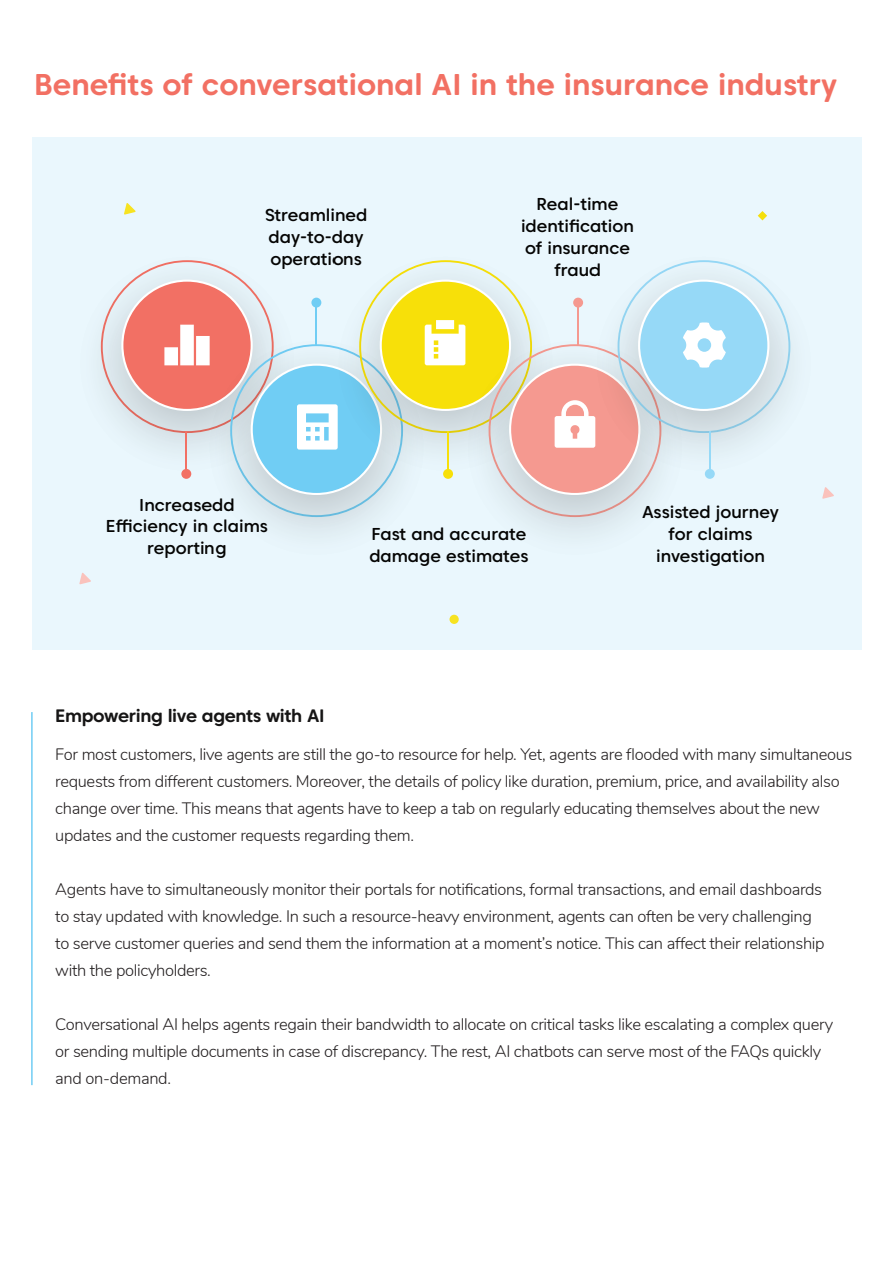
<style>
.page{position:relative;width:893px;height:1263px;background:#fff}
.page>*{position:absolute;margin:0;border:0;box-sizing:border-box;transform-origin:0 0}
.t1{font:700 30px "Caros Soft";color:#f27063}
.t2{font:700 18px "Caros Soft";letter-spacing:-.02em;color:#161515}
.t3{font:500 17.25px/21.9px "Caros Soft";color:#050504;text-align:center}
.t4{font:300 16.5px/27px "Nunito";letter-spacing:-.02em;color:#231f20}
</style>
<div class="page">
<hr style="left:31px;top:712px;width:2px;height:373px;background:#70cdf4">
<div style="left:32px;top:137px;width:829px;height:513px;background:#eaf7fd"></div>
<svg style="left:124px;top:203px;width:12px;height:12px"></svg>
<svg style="left:79px;top:573px;width:12px;height:11px"></svg>
<svg style="left:758px;top:211px;width:9px;height:9px"></svg>
<div style="left:449px;top:615px;width:10px;height:9px;background:#f7e321;border-radius:50%"></div>
<svg style="left:822px;top:487px;width:12px;height:12px"></svg>
<div style="left:206px;top:337px;width:220px;height:220px;background:#e5f2f8;border-radius:50%"></div>
<div style="left:464px;top:337px;width:221px;height:220px;background:#e5f2f8;border-radius:50%"></div>
<svg style="left:101px;top:260px;width:689px;height:257px"></svg>
<h1 class="t1" style="left:34px;top:65px;width:805px">Benefits of conversational AI in the insurance industry</h1>
<p class="t3" style="left:265px;top:204px;width:104px;text-align:left">Streamlined day-to-day operations</p>
<p class="t3" style="left:521px;top:193px;width:114px">Real-time identification of insurance fraud</p>
<p class="t3" style="left:106px;top:493px;width:164px">Increasedd<br>Efficiency in claims reporting</p>
<p class="t3" style="left:369px;top:523px;width:161px;text-align:left">Fast and accurate damage estimates</p>
<p class="t2" style="left:55px;top:704px;width:271px">Empowering live agents with AI</p>
<p class="t3" style="left:642px;top:501px;width:138px">Assisted journey for claims investigation</p>
<p class="t4" style="left:55px;top:740px;width:799px">For most customers, live agents are still the go-to resource for help. Yet, agents are flooded with many simultaneous requests from different customers. Moreover, the details of policy like duration, premium, price, and availability also change over time. This means that agents have to keep a tab on regularly educating themselves about the new updates and the customer requests regarding them.</p>
<p class="t4" style="left:55px;top:875px;width:771px">Agents have to simultaneously monitor their portals for notifications, formal transactions, and email dashboards to stay updated with knowledge. In such a resource-heavy environment, agents can often be very challenging to serve customer queries and send them the information at a moment’s notice. This can affect their relationship with the policyholders.</p>
<p class="t4" style="left:55px;top:1010px;width:779px">Conversational AI helps agents regain their bandwidth to allocate on critical tasks like escalating a complex query or sending multiple documents in case of discrepancy. The rest, AI chatbots can serve most of the FAQs quickly and on-demand.</p>
</div>
